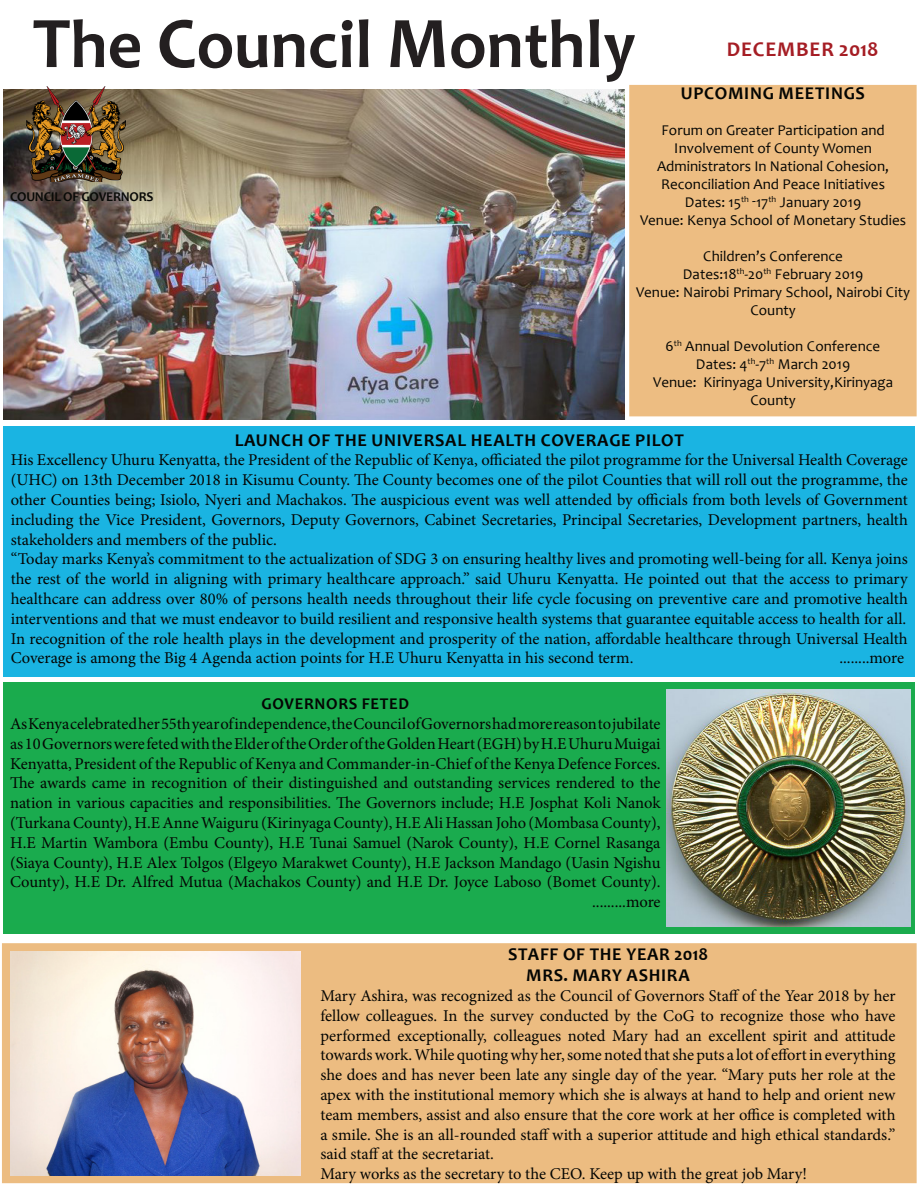
<style>
.page{position:relative;width:918px;height:1188px;background:#fff}
.page>*{position:absolute;margin:0;border:0;box-sizing:border-box;transform-origin:0 0}
.t1{font:700 68.85px "Candara";color:#231f20}
.t2{font:700 21px "Candara";letter-spacing:.04em;color:#a51d24}
.t3{font:700 18px "Candara";letter-spacing:.04em;color:#040503}
.t4{font:16.5px/19.8px "Minion Pro";letter-spacing:-.005em;color:#040503;text-align:justify}
.t5{font:700 16.5px "Candara";letter-spacing:.04em;color:#040503}
.t6{font:15px/18px "Candara";color:#040503;text-align:center}
.t7{font:700 13.5px "Candara";letter-spacing:-.02em;color:#0a0b08}
.s1{font-size:73.5px}
</style>
<div class="page">
<img style="left:3px;top:89px;width:622px;height:330px">
<img style="left:20px;top:86px;width:112px;height:95px">
<div style="left:630px;top:86px;width:286px;height:330px;background:#edbd82"></div>
<div style="left:629px;top:85px;width:288px;height:331px;border:2px solid #edbd82"></div>
<div style="left:3px;top:944px;width:913px;height:238px;background:#ecbc81"></div>
<div style="left:2px;top:943px;width:915px;height:240px;border:2px solid #ecbc81"></div>
<img style="left:10px;top:951px;width:290px;height:224px">
<div style="left:3px;top:426px;width:912px;height:250px;background:#1ab4e2"></div>
<div style="left:3px;top:682px;width:912px;height:252px;background:#1aab4d"></div>
<img style="left:667px;top:690px;width:243px;height:237px">
<div style="left:320px;top:946px;width:576px;height:237px;background:#ecbc81"></div>
<p class="t1" style="left:33px;top:1px;width:605px"><span class="s1">T</span>he <span class="s1">C</span>ouncil <span class="s1">M</span>onthly</p>
<p class="t2" style="left:727px;top:36px;width:153px">DECEMBER 2018</p>
<p class="t3" style="left:681px;top:82px;width:186px">UPCOMING MEETINGS</p>
<p class="t6" style="left:657px;top:121px;width:233px">Forum on Greater Participation and Involvement of County Women Administrators In National Cohesion, Reconciliation And Peace Initiatives</p>
<p class="t6" style="left:685px;top:193px;width:178px">Dates: 15<sup>th</sup> -17<sup>th</sup> January 2019</p>
<p class="t6" style="left:640px;top:211px;width:267px">Venue: Kenya School of Monetary Studies</p>
<p class="t6" style="left:703px;top:247px;width:141px">Children’s Conference</p>
<p class="t6" style="left:683px;top:265px;width:182px">Dates:18<sup>th</sup>-20<sup>th</sup> February 2019</p>
<p class="t6" style="left:636px;top:283px;width:275px">Venue: Nairobi Primary School, Nairobi City<br>County</p>
<p class="t6" style="left:666px;top:337px;width:216px">6<sup>th</sup> Annual Devolution Conference</p>
<p class="t6" style="left:696px;top:355px;width:156px">Dates: 4<sup>th</sup>-7<sup>th</sup> March 2019</p>
<p class="t6" style="left:653px;top:373px;width:241px">Venue: Kirinyaga University,Kirinyaga<br>County</p>
<p class="t3" style="left:235px;top:429px;width:451px">LAUNCH OF THE UNIVERSAL HEALTH COVERAGE PILOT</p>
<p class="t4" style="left:11px;top:450px;width:899px">His Excellency Uhuru Kenyatta, the President of the Republic of Kenya, officiated the pilot programme for the Universal Health Coverage (UHC) on 13th December 2018 in Kisumu County. The County becomes one of the pilot Counties that will roll out the programme, the other Counties being; Isiolo, Nyeri and Machakos. The auspicious event was well attended by officials from both levels of Government including the Vice President, Governors, Deputy Governors, Cabinet Secretaries, Principal Secretaries, Development partners, health stakeholders and members of the public.</p>
<p class="t4" style="left:11px;top:549px;width:899px">“Today marks Kenya’s commitment to the actualization of SDG 3 on ensuring healthy lives and promoting well-being for all. Kenya joins the rest of the world in aligning with primary healthcare approach.” said Uhuru Kenyatta. He pointed out that the access to primary healthcare can address over 80% of persons health needs throughout their life cycle focusing on preventive care and promotive health interventions and that we must endeavor to build resilient and responsive health systems that guarantee equitable access to health for all.</p>
<p class="t4" style="left:11px;top:629px;width:899px">In recognition of the role health plays in the development and prosperity of the nation, affordable healthcare through Universal Health<br>Coverage is among the Big 4 Agenda action points for H.E Uhuru Kenyatta in his second term.</p>
<p class="t7" style="left:10px;top:189px;width:145px">COUNCIL OF GOVERNORS</p>
<p class="t4" style="left:839px;top:648px;width:66px">........more</p>
<p class="t5" style="left:262px;top:693px;width:149px">GOVERNORS FETED</p>
<p class="t4" style="left:10px;top:714px;width:652px">As Kenya celebrated her 55th year of independence, the Council of Governors had more reason to jubilate as 10 Governors were feted with the Elder of the Order of the Golden Heart (EGH) by H.E Uhuru Muigai Kenyatta, President of the Republic of Kenya and Commander-in-Chief of the Kenya Defence Forces.</p>
<p class="t4" style="left:10px;top:773px;width:652px">The awards came in recognition of their distinguished and outstanding services rendered to the nation in various capacities and responsibilities. The Governors include; H.E Josphat Koli Nanok (Turkana County), H.E Anne Waiguru (Kirinyaga County), H.E Ali Hassan Joho (Mombasa County), H.E Martin Wambora (Embu County), H.E Tunai Samuel (Narok County), H.E Cornel Rasanga (Siaya County), H.E Alex Tolgos (Elgeyo Marakwet County), H.E Jackson Mandago (Uasin Ngishu County), H.E Dr. Alfred Mutua (Machakos County) and H.E Dr. Joyce Laboso (Bomet County).</p>
<p class="t4" style="left:592px;top:892px;width:70px">.........more</p>
<p class="t3" style="left:508px;top:942px;width:202px">STAFF OF THE YEAR 2018</p>
<p class="t3" style="left:526px;top:964px;width:165px">MRS. MARY ASHIRA</p>
<p class="t4" style="left:320px;top:986px;width:577px">Mary Ashira, was recognized as the Council of Governors Staff of the Year 2018 by her fellow colleagues. In the survey conducted by the CoG to recognize those who have performed exceptionally, colleagues noted Mary had an excellent spirit and attitude towards work. While quoting why her, some noted that she puts a lot of effort in everything she does and has never been late any single day of the year. “Mary puts her role at the apex with the institutional memory which she is always at hand to help and orient new team members, assist and also ensure that the core work at her office is completed with a smile. She is an all-rounded staff with a superior attitude and high ethical standards.” said staff at the secretariat.</p>
<p class="t4" style="left:320px;top:1164px;width:488px">Mary works as the secretary to the CEO. Keep up with the great job Mary!</p>
</div>
